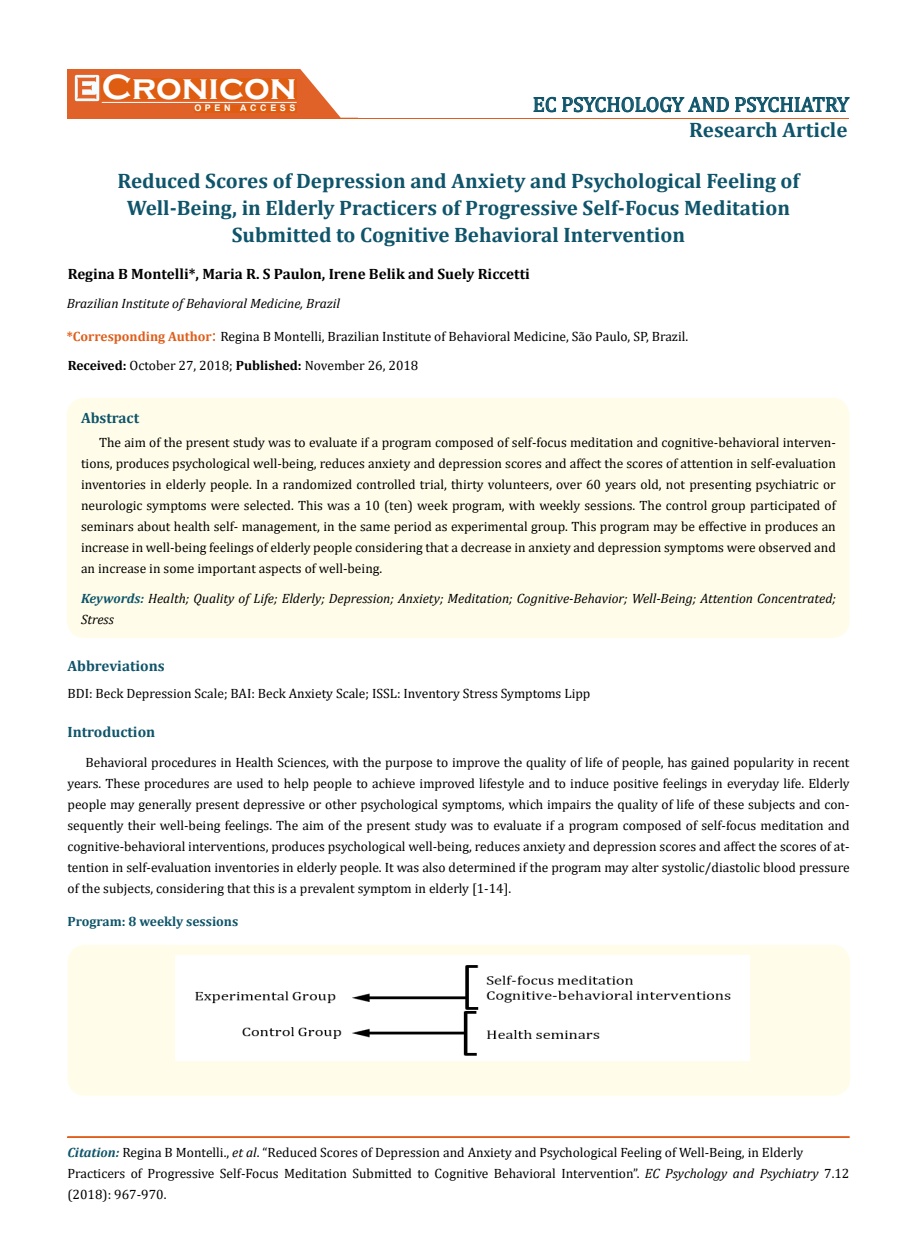
<style>
.page{position:relative;width:917px;height:1244px;background:#fff}
.page>*{position:absolute;margin:0;border:0;box-sizing:border-box;transform-origin:0 0}
.t1{font:700 36px "Copperplate Gothic";color:#fff}
.t2{font:700 21px/27px "Cambria";color:#0e546a;text-align:center}
.t3{font:21px "Cambria";color:#0e546a}
.t4{font:700 15px "Cambria";color:#000}
.t5{font:700 15px "Cambria";color:#0e546a}
.t6{font:13.5px/21px "Cambria";color:#000}
.t7{font:italic 13.5px/21px "Cambria";color:#000}
.t8{font:700 13.5px "Cambria";color:#0e546a}
.t9{font:700 9px "Arial";letter-spacing:.4em;color:#fff}
.s1{font-weight:700;color:#e05d1a}
.s2{font-size:18px;color:#e05d1a}
.s3{font-weight:700}
.s4{font-weight:700;color:#0e546a}
.s5{font-weight:700;font-style:italic;color:#0e546a}
.s6{font-style:italic}
</style>
<div class="page">
<div style="left:67px;top:70px;width:290px;height:49px;background:#e06228"></div>
<svg style="left:300px;top:69px;width:58px;height:49px"></svg>
<img style="left:75px;top:75px;width:24px;height:26px">
<div style="left:102px;top:79px;width:195px;height:21px;background:#df5d11"></div>
<div style="left:194px;top:105px;width:103px;height:7px;background:#df5d11"></div>
<svg style="left:533px;top:97px;width:23px;height:15px"></svg>
<svg style="left:562px;top:97px;width:287px;height:15px"></svg>
<hr style="left:102px;top:102px;width:194px;height:1px;background:#fff">
<hr style="left:279px;top:118px;width:569px;height:1px;background:#e05d1a">
<hr style="left:67px;top:1137px;width:782px;height:1px;background:#e05d1a">
<div style="left:67px;top:1136px;width:782px;height:1px;border:1px solid #e05d1a"></div>
<div style="left:67px;top:398px;width:782px;height:240px;background:#fffde9;border-radius:18px"></div>
<div style="left:67px;top:944px;width:783px;height:151px;background:#fffde9;border-radius:18px"></div>
<img style="left:176px;top:955px;width:573px;height:105px">
<h1 class="t1" style="left:102px;top:68px;width:196px">Cronicon</h1>
<p class="t9" style="left:194px;top:102px;width:103px">OPEN ACCESS</p>
<h2 class="t3" style="left:532px;top:92px;width:318px">EC PSYCHOLOGY AND PSYCHIATRY</h2>
<h2 class="t2" style="left:689px;top:116px;width:160px">Research Article</h2>
<h2 class="t2" style="left:117px;top:166px;width:683px">Reduced Scores of Depression and Anxiety and Psychological Feeling of<br>Well-Being, in Elderly Practicers of Progressive Self-Focus Meditation<br>Submitted to Cognitive Behavioral Intervention</h2>
<p class="t4" style="left:68px;top:263px;width:463px">Regina B Montelli*, Maria R. S Paulon, Irene Belik and Suely Riccetti</p>
<p class="t7" style="left:67px;top:292px;width:275px">Brazilian Institute of Behavioral Medicine, Brazil</p>
<p class="t6" style="left:67px;top:321px;width:623px;line-height:29.5px"><span class="s1">*Corresponding Author</span><span class="s2">:</span> Regina B Montelli, Brazilian Institute of Behavioral Medicine, São Paulo, SP, Brazil.<br><span class="s3">Received:</span> October 27, 2018; <span class="s3">Published:</span> November 26, 2018</p>
<p class="t5" style="left:81px;top:407px;width:60px">Abstract</p>
<p class="t6" style="left:81px;top:432px;width:756px;text-align:justify;text-indent:18px">The aim of the present study was to evaluate if a program composed of self-focus meditation and cognitive-behavioral interven&shy;tions, produces psychological well-being, reduces anxiety and depression scores and affect the scores of attention in self-evaluation inventories in elderly people. In a randomized controlled trial, thirty volunteers, over 60 years old, not presenting psychiatric or neurologic symptoms were selected. This was a 10 (ten) week program, with weekly sessions. The control group participated of seminars about health self- management, in the same period as experimental group. This program may be effective in produces an increase in well-being feelings of elderly people considering that a decrease in anxiety and depression symptoms were observed and an increase in some important aspects of well-being.</p>
<p class="t7" style="left:81px;top:587px;width:756px"><span class="s4">Keywords:</span> Health; Quality of Life; Elderly; Depression; Anxiety; Meditation; Cognitive-Behavior; Well-Being; Attention Concentrated;<br>Stress</p>
<p class="t5" style="left:67px;top:655px;width:99px">Abbreviations</p>
<p class="t6" style="left:67px;top:682px;width:524px">BDI: Beck Depression Scale; BAI: Beck Anxiety Scale; ISSL: Inventory Stress Symptoms Lipp</p>
<p class="t5" style="left:67px;top:721px;width:89px">Introduction</p>
<p class="t6" style="left:67px;top:751px;width:783px;text-align:justify;text-indent:18px">Behavioral procedures in Health Sciences, with the purpose to improve the quality of life of people, has gained popularity in recent years. These procedures are used to help people to achieve improved lifestyle and to induce positive feelings in everyday life. Elderly people may generally present depressive or other psychological symptoms, which impairs the quality of life of these subjects and con&shy;sequently their well-being feelings. The aim of the present study was to evaluate if a program composed of self-focus meditation and cognitive-behavioral interventions, produces psychological well-being, reduces anxiety and depression scores and affect the scores of at&shy;tention in self-evaluation inventories in elderly people. It was also determined if the program may alter systolic/diastolic blood pressure of the subjects, considering that this is a prevalent symptom in elderly [1-14].</p>
<p class="t8" style="left:67px;top:911px;width:172px">Program: 8 weekly sessions</p>
<p class="t6" style="left:67px;top:1141px;width:783px"><span class="s5">Citation:</span> Regina B Montelli., <span class="s6">et al</span>. “Reduced Scores of Depression and Anxiety and Psychological Feeling of Well-Being, in Elderly<br>Practicers of Progressive Self-Focus Meditation Submitted to Cognitive Behavioral Intervention”. <span class="s6">EC Psychology and Psychiatry</span> 7.12 (2018): 967-970.</p>
</div>
